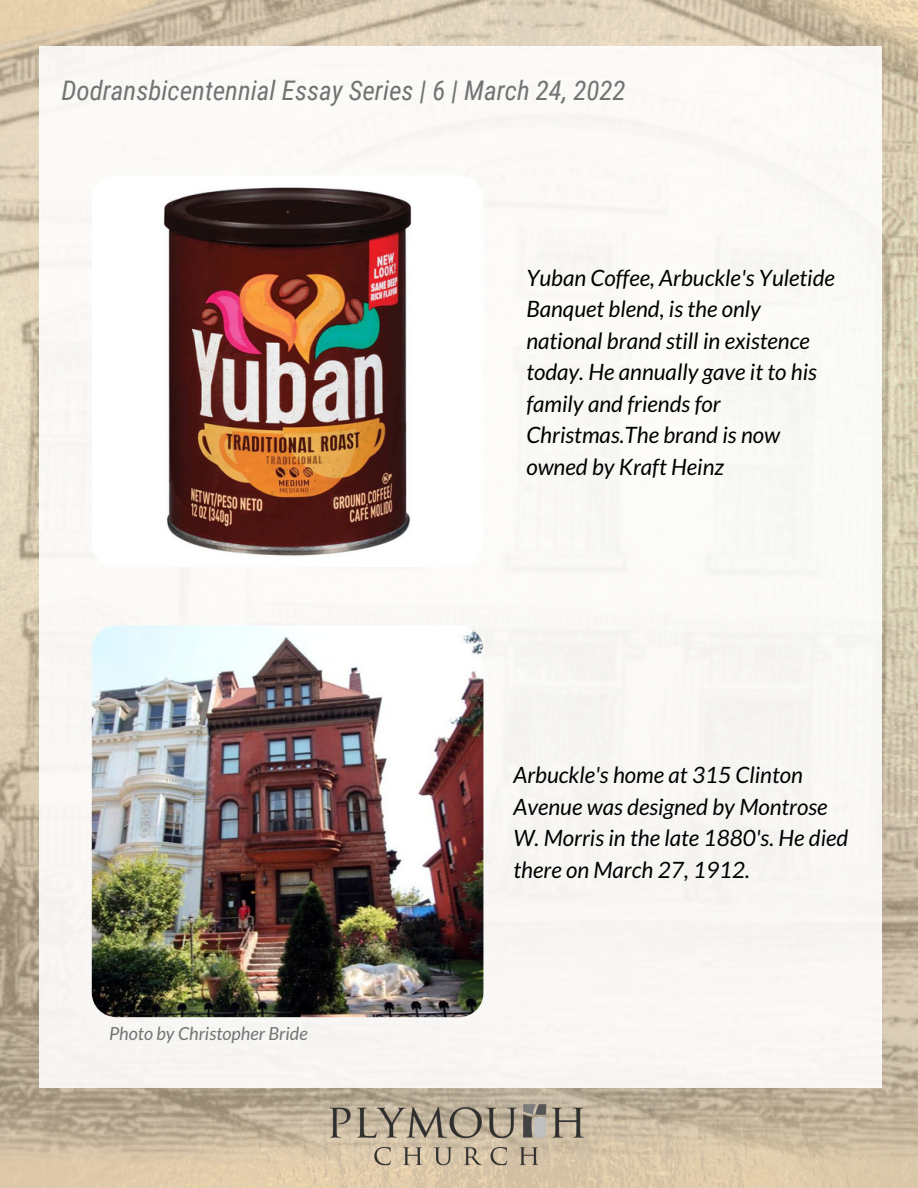
<style>
.page{position:relative;width:918px;height:1188px;background:#fff}
.page>*{position:absolute;margin:0;border:0;box-sizing:border-box;transform-origin:0 0}
.t1{font:italic 27px "Roboto Condensed";color:#737373}
.t2{font:italic 22.5px/31.5px "Lato";color:#000}
.t3{font:italic 18px "Lato";color:#737373}
</style>
<div class="page">
<img style="left:0;top:0;width:918px;height:1188px">
<div style="left:40px;top:46px;width:842px;height:1042px;background:#faf8f6"></div>
<img style="left:308px;top:1102px;width:302px;height:72px">
<img style="left:92px;top:175px;width:391px;height:392px;border-radius:24px">
<img style="left:92px;top:625px;width:391px;height:392px;border-radius:24px">
<p class="t1" style="left:61px;top:75px;width:566px">Dodransbicentennial Essay Series | 6 | March 24, 2022</p>
<p class="t2" style="left:526px;top:261px;width:310px">Yuban Coffee, Arbuckle's Yuletide<br>Banquet blend, is the only national brand still in existence today. He annually gave it to his family and friends for<br>Christmas.The brand is now owned by Kraft Heinz</p>
<p class="t3" style="left:109px;top:1022px;width:200px">Photo by Christopher Bride</p>
<p class="t2" style="left:513px;top:759px;width:336px">Arbuckle's home at 315 Clinton<br>Avenue was designed by Montrose<br>W. Morris in the late 1880's. He died there on March 27, 1912.</p>
</div>
